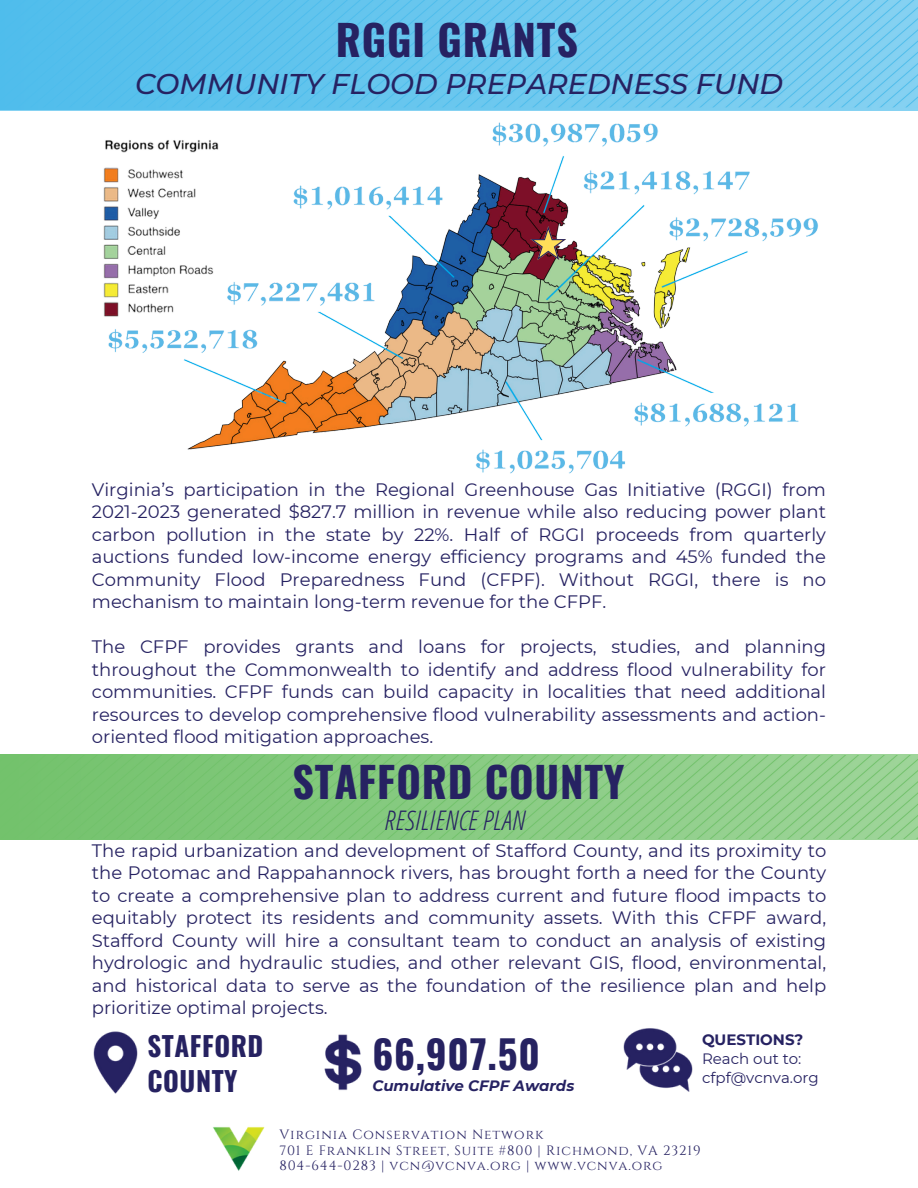
<style>
.page{position:relative;width:918px;height:1188px;background:#fff}
.page>*{position:absolute;margin:0;border:0;box-sizing:border-box;transform-origin:0 0}
.t1{font:700 42px "Oswald";letter-spacing:.02em;color:#262262}
.t2{font:700 39px "Oswald";letter-spacing:.02em;color:#262261}
.t3{font:italic 500 28.5px "Montserrat";color:#262262}
.t4{font:italic 300 27px "Open Sans Condensed";letter-spacing:.01em;color:#262262}
.t5{font:700 27px/34.8px "Oswald";letter-spacing:.02em;color:#262261}
.t6{font:18px/22.5px "Montserrat";color:#262262;text-align:justify}
.t7{font:15px "Montserrat";color:#262262}
.t8{font:italic 700 15px "Montserrat";color:#262262}
.t9{font:700 15px "Montserrat";color:#262262}
.t10{font:13.5px "Cinzel";letter-spacing:.065em;color:#262262}
</style>
<div class="page">
<svg style="left:0;top:0;width:918px;height:111px"></svg>
<img style="left:108px;top:122px;width:711px;height:352px">
<div style="left:188px;top:163px;width:78px;height:108px;background:#fff"></div>
<img style="left:103px;top:122px;width:125px;height:207px">
<svg style="left:530px;top:226px;width:36px;height:34px"></svg>
<img style="left:93px;top:1031px;width:45px;height:63px">
<svg style="left:0;top:754px;width:918px;height:85px"></svg>
<img style="left:623px;top:1028px;width:70px;height:64px">
<img style="left:324px;top:1034px;width:38px;height:57px">
<img style="left:213px;top:1127px;width:52px;height:44px">
<p class="t1" style="left:336px;top:7px;width:244px">RGGI GRANTS</p>
<p class="t3" style="left:135px;top:66px;width:650px">COMMUNITY FLOOD PREPAREDNESS FUND</p>
<h1 class="t6" style="left:92px;top:478px;width:736px">Virginia’s participation in the Regional Greenhouse Gas Initiative (RGGI) from 2021-2023 generated $827.7 million in revenue while also reducing power plant carbon pollution in the state by 22%. Half of RGGI proceeds from quarterly auctions funded low-income energy efficiency programs and 45% funded the Community Flood Preparedness Fund (CFPF). Without RGGI, there is no mechanism to maintain long-term revenue for the CFPF.</h1>
<h3 class="t6" style="left:92px;top:636px;width:736px">The CFPF provides grants and loans for projects, studies, and planning throughout the Commonwealth to identify and address flood vulnerability for communities. CFPF funds can build capacity in localities that need additional resources to develop comprehensive flood vulnerability assessments and action&shy;oriented flood mitigation approaches.</h3>
<p class="t1" style="left:293px;top:748px;width:334px">STAFFORD COUNTY</p>
<h5 class="t4" style="left:385px;top:801px;width:142px">RESILIENCE PLAN</h5>
<h5 class="t6" style="left:92px;top:839px;width:736px">The rapid urbanization and development of Stafford County, and its proximity to the Potomac and Rappahannock rivers, has brought forth a need for the County to create a comprehensive plan to address current and future flood impacts to equitably protect its residents and community assets. With this CFPF award, Stafford County will hire a consultant team to conduct an analysis of existing hydrologic and hydraulic studies, and other relevant GIS, flood, environmental, and historical data to serve as the foundation of the resilience plan and help prioritize optimal projects.</h5>
<h1 class="t9" style="left:702px;top:1030px;width:103px">QUESTIONS?</h1>
<p class="t7" style="left:702px;top:1049px;width:101px">Reach out to:</p>
<h4 class="t7" style="left:702px;top:1068px;width:118px">cfpf@vcnva.org</h4>
<p class="t5" style="left:148px;top:1027px;width:117px">STAFFORD<br>COUNTY</p>
<p class="t2" style="left:372px;top:1024px;width:169px">66,907.50</p>
<h3 class="t8" style="left:372px;top:1076px;width:203px">Cumulative CFPF Awards</h3>
<h2 class="t10" style="left:279px;top:1126px;width:266px">Virginia Conservation Network</h2>
<h6 class="t10" style="left:279px;top:1141px;width:423px">701 E Franklin Street, Suite #800 | Richmond, VA 23219</h6>
<p class="t10" style="left:279px;top:1157px;width:385px">804-644-0283 | vcn@vcnva.org | www.vcnva.org</p>
</div>
